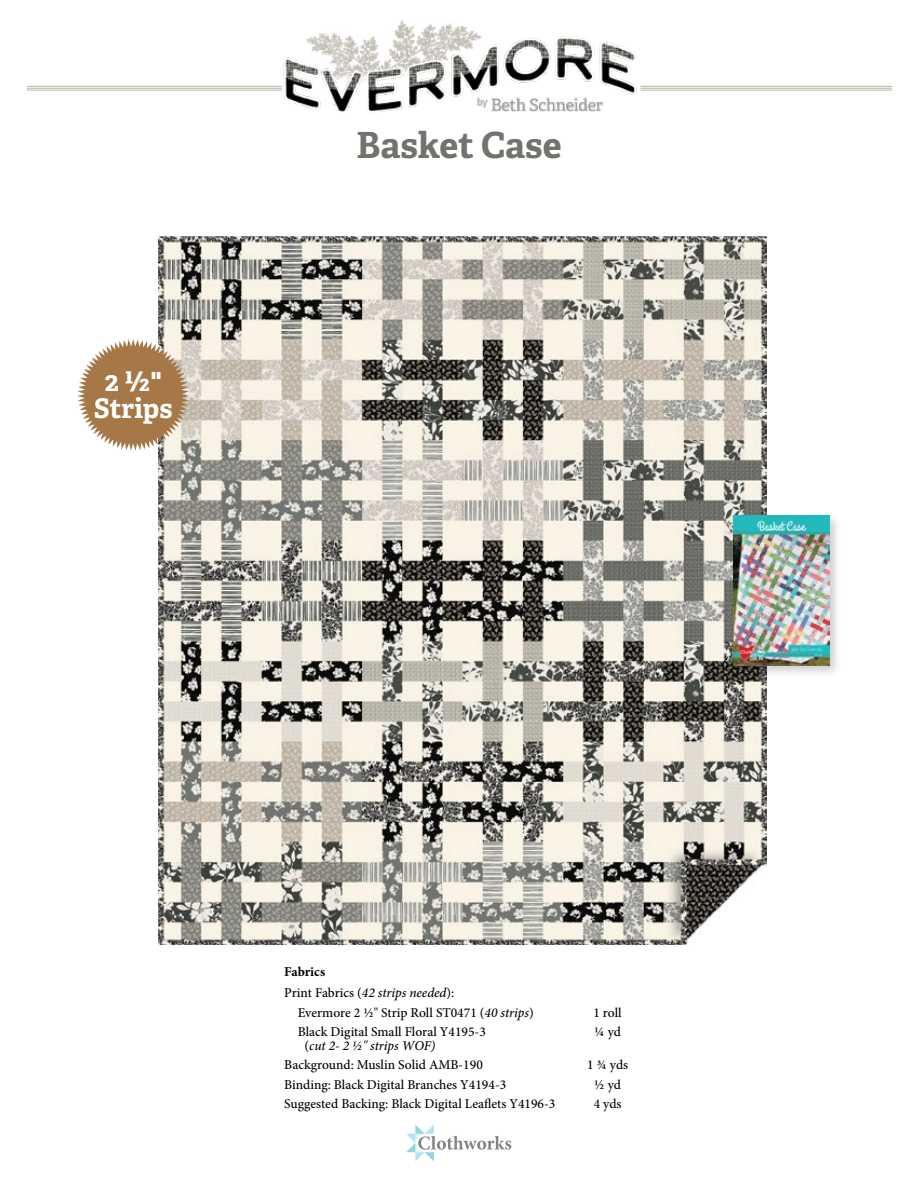
<style>
.page{position:relative;width:918px;height:1188px;background:#fff}
.page>*{position:absolute;margin:0;border:0;box-sizing:border-box;transform-origin:0 0}
.t1{font:700 36px "Adelle";letter-spacing:-.005em;color:#74726d}
.t2{font:700 27px/27px "Adelle";color:#fff;text-align:center}
.t3{font:500 13.5px/21px "Minion Pro";color:#000}
.s1{font-weight:700}
.s2{font-style:italic}
.s3{font-weight:400}
</style>
<div class="page">
<img style="left:250px;top:20px;width:421px;height:93px">
<hr style="left:27px;top:86px;width:255px;height:1px;background:#bdb6a8">
<hr style="left:27px;top:88px;width:255px;height:1px;background:#bdb6a8">
<hr style="left:27px;top:90px;width:255px;height:1px;background:#bdb6a8">
<hr style="left:640px;top:86px;width:252px;height:1px;background:#bdb6a8">
<hr style="left:640px;top:88px;width:252px;height:1px;background:#bdb6a8">
<hr style="left:640px;top:90px;width:252px;height:1px;background:#bdb6a8">
<svg style="left:406px;top:1124px;width:105px;height:38px"></svg>
<img style="left:158px;top:236px;width:608px;height:709px">
<svg style="left:77px;top:339px;width:112px;height:112px"></svg>
<div style="left:730px;top:512px;width:113px;height:167px;background:#000;opacity:.2"></div>
<img style="left:733px;top:515px;width:97px;height:151px">
<h2 class="t2" style="left:94px;top:368px;width:80px">2 ½"<br>Strips</h2>
<h1 class="t1" style="left:356px;top:122px;width:207px">Basket Case</h1>
<p class="t3" style="left:284px;top:961px;width:172px"><span class="s1">Fabrics<br></span>Print Fabrics (<span class="s2">42 strips needed</span>):</p>
<p class="t3" style="left:298px;top:1002px;width:237px">Evermore 2 ½" Strip Roll ST0471 (<span class="s2">40 strips</span>)</p>
<p class="t3" style="left:593px;top:1002px;width:30px">1 roll</p>
<p class="t3" style="left:305px;top:1025px;width:183px;line-height:13.5px;text-indent:-7px">Black Digital Small Floral Y4195-3 (<span class="s2">cut 2- 2 ½" strips WOF)</span></p>
<p class="t3" style="left:594px;top:1021px;width:28px">¼ yd</p>
<p class="t3" style="left:284px;top:1054px;width:200px">Background: Muslin Solid AMB-190</p>
<p class="t3" style="left:587px;top:1054px;width:43px">1 ¾ yds</p>
<p class="t3" style="left:284px;top:1074px;width:224px">Binding: Black Digital Branches Y4194-3</p>
<p class="t3" style="left:594px;top:1074px;width:28px">½ yd</p>
<p class="t3" style="left:284px;top:1094px;width:273px">Suggested Backing: Black Digital Leaflets Y4196-3</p>
<p class="t3" style="left:594px;top:1094px;width:29px"><span class="s3">4</span> yds</p>
</div>
